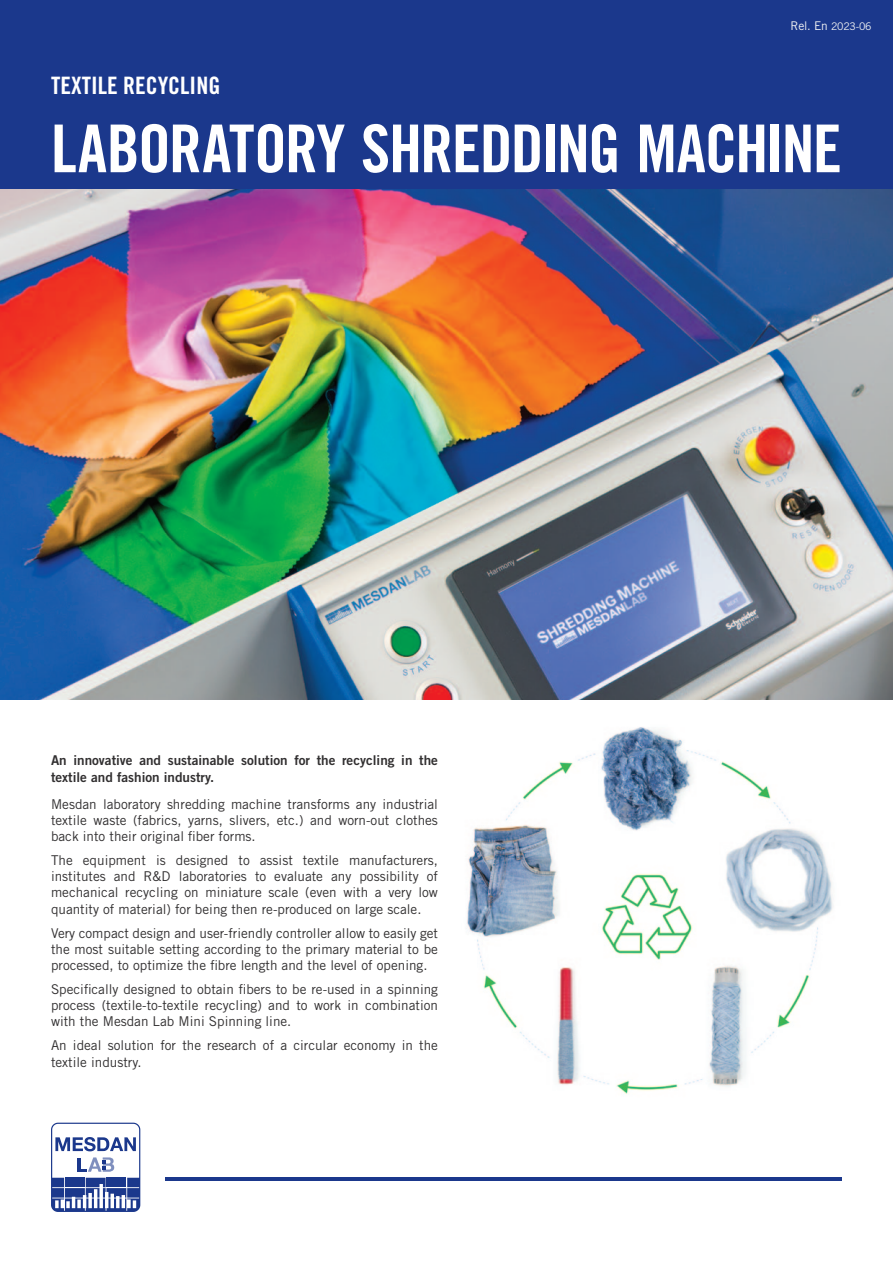
<style>
.page{position:relative;width:893px;height:1263px;background:#fff}
.page>*{position:absolute;margin:0;border:0;box-sizing:border-box;transform-origin:0 0}
.t1{font:66px "Trade Gothic LT Com Bd Cn 20";letter-spacing:-.03em;color:#fff}
.t2{font:24px "Trade Gothic LT Std Bd Cn 20";color:#fff}
.t3{font:13.5px/16.2px "Trade Gothic LT Std";color:#312f30;text-align:justify}
.t4{font:13.5px/16.2px "Trade Gothic LT Std Bd 2";color:#312f30}
.t5{font:10.5px "Trade Gothic LT Std";letter-spacing:-.02em;color:#f2f3f4}
.s1{font-size:12px}
</style>
<div class="page">
<div style="left:0;top:0;width:893px;height:189px;background:#1b388c"></div>
<hr style="left:166px;top:1178px;width:676px;height:3px;background:#1b388c">
<svg style="left:51px;top:1123px;width:89px;height:89px"></svg>
<img style="left:0;top:189px;width:893px;height:510px">
<img style="left:467px;top:727px;width:366px;height:367px">
<p class="t2" style="left:51px;top:70px;width:171px">TEXTILE RECYCLING</p>
<p class="t5" style="left:791px;top:20px;width:83px"><span class="s1">Rel. En</span> 2023-06</p>
<p class="t1" style="left:51px;top:109px;width:792px">LABORATORY SHREDDING MACHINE</p>
<p class="t4" style="left:51px;top:752px;width:388px">An innovative and sustainable solution for the recycling in the textile and fashion industry.</p>
<p class="t3" style="left:51px;top:795px;width:388px">Mesdan laboratory shredding machine transforms any industrial textile waste (fabrics, yarns, slivers, etc.) and worn-out clothes back into their original fiber forms.</p>
<p class="t3" style="left:51px;top:852px;width:388px">The equipment is designed to assist textile manufacturers, institutes and R&amp;D laboratories to evaluate any possibility of mechanical recycling on miniature scale (even with a very low quantity of material) for being then re-produced on large scale.</p>
<p class="t3" style="left:51px;top:924px;width:388px">Very compact design and user-friendly controller allow to easily get the most suitable setting according to the primary material to be processed, to optimize the fibre length and the level of opening.</p>
<p class="t3" style="left:51px;top:981px;width:388px">Specifically designed to obtain fibers to be re-used in a spinning process (textile-to-textile recycling) and to work in combination with the Mesdan Lab Mini Spinning line.</p>
<p class="t3" style="left:51px;top:1037px;width:388px">An ideal solution for the research of a circular economy in the textile industry.</p>
</div>
